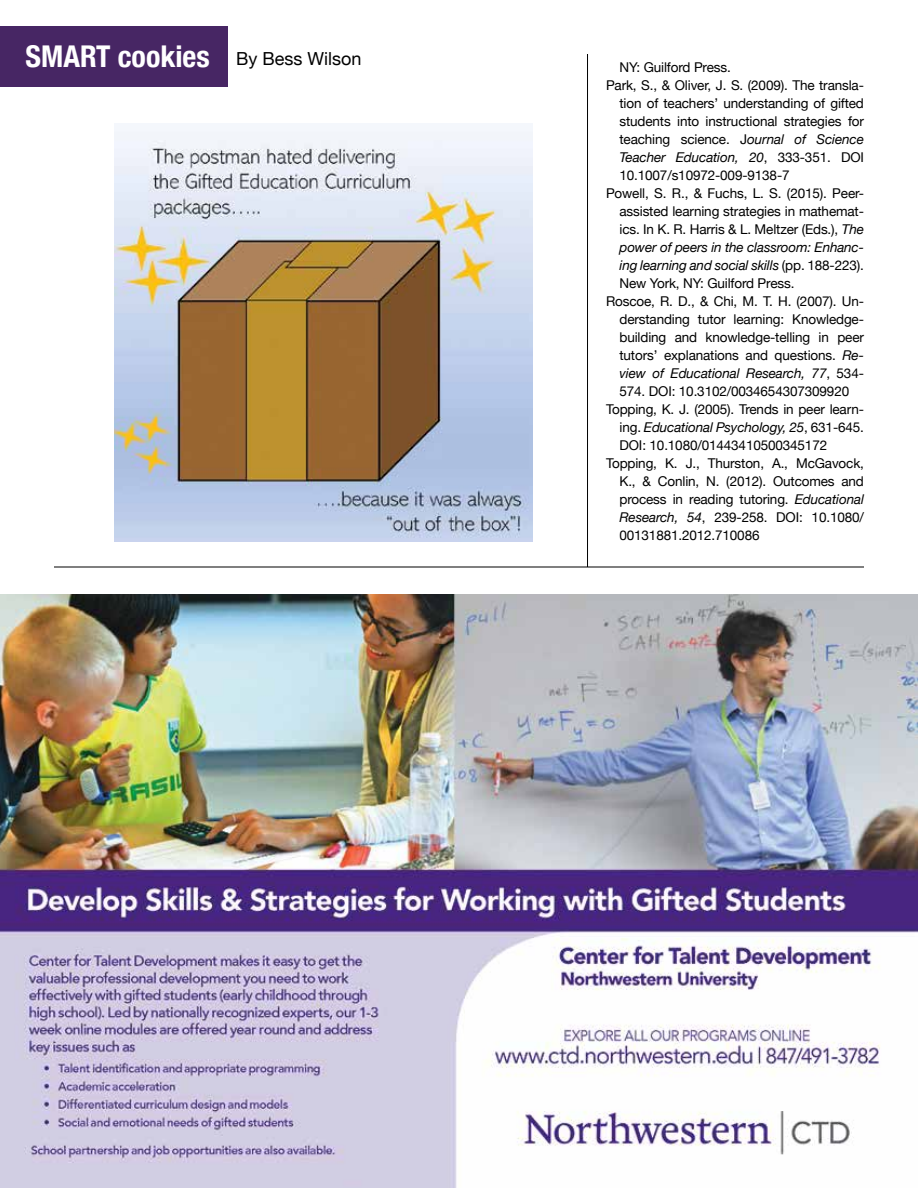
<style>
.page{position:relative;width:918px;height:1188px;background:#fff}
.page>*{position:absolute;margin:0;border:0;box-sizing:border-box;transform-origin:0 0}
.t1{font:700 condensed 30px "Helvetica Neue";color:#fff}
.t2{font:13.5px "Helvetica Neue";letter-spacing:-.01em;color:#000}
.t3{font:italic 13.5px "Helvetica Neue";letter-spacing:-.01em;color:#000}
.s1{font-weight:400;font-stretch:normal;font-size:18px;color:#000}
.s2{font-style:italic}
.s3{font-style:normal}
</style>
<div class="page">
<img style="left:0;top:594px;width:917px;height:594px">
<img style="left:114px;top:123px;width:418px;height:418px">
<div style="left:0;top:26px;width:228px;height:61px;background:#472664"></div>
<hr style="left:54px;top:567px;width:810px;height:1px;background:#000">
<hr style="left:587px;top:54px;width:1px;height:513px;background:#000">
<h1 class="t1" style="left:26px;top:31px;width:337px">SMART cookies <span class="s1">By Bess Wilson</span></h1>
<p class="t2" style="left:620px;top:57px;width:113px">NY: Guilford Press.</p>
<p class="t2" style="left:606px;top:75px;width:260px">Park, S., &amp; Oliver, J. S. (2009). The transla-</p>
<p class="t2" style="left:620px;top:93px;width:246px">tion of teachers’ understanding of gifted</p>
<p class="t2" style="left:620px;top:111px;width:246px">students into instructional strategies for</p>
<p class="t2" style="left:620px;top:129px;width:246px">teaching science. J<span class="s2">ournal of Science</span></p>
<p class="t3" style="left:620px;top:147px;width:246px">Teacher Education, 20<span class="s3">, 333-351. DOI</span></p>
<p class="t2" style="left:620px;top:165px;width:172px">10.1007/s10972-009-9138-7</p>
<p class="t2" style="left:606px;top:183px;width:260px">Powell, S. R., &amp; Fuchs, L. S. (2015). Peer-</p>
<p class="t2" style="left:620px;top:201px;width:246px">assisted learning strategies in mathemat-</p>
<p class="t2" style="left:620px;top:219px;width:246px">ics. In K. R. Harris &amp; L. Meltzer (Eds.), <span class="s2">The</span></p>
<p class="t3" style="left:620px;top:237px;width:246px">power of peers in the classroom: Enhanc-</p>
<p class="t3" style="left:620px;top:255px;width:246px">ing learning and social skills <span class="s3">(pp. 188-223).</span></p>
<p class="t2" style="left:620px;top:273px;width:176px">New York, NY: Guilford Press.</p>
<p class="t2" style="left:606px;top:291px;width:259px">Roscoe, R. D., &amp; Chi, M. T. H. (2007). Un-</p>
<p class="t2" style="left:620px;top:309px;width:246px">derstanding tutor learning: Knowledge-</p>
<p class="t2" style="left:620px;top:327px;width:246px">building and knowledge-telling in peer</p>
<p class="t2" style="left:620px;top:345px;width:246px">tutors’ explanations and questions. <span class="s2">Re-</span></p>
<p class="t3" style="left:620px;top:363px;width:246px">view of Educational Research, 77<span class="s3">, 534-</span></p>
<p class="t2" style="left:620px;top:381px;width:231px">574. DOI: 10.3102/0034654307309920</p>
<p class="t2" style="left:606px;top:399px;width:260px">Topping, K. J. (2005). Trends in peer learn-</p>
<p class="t3" style="left:620px;top:417px;width:246px"><span class="s3">ing.</span> Educational Psychology, 25<span class="s3">, 631-645.</span></p>
<p class="t2" style="left:620px;top:435px;width:209px">DOI: 10.1080/01443410500345172</p>
<p class="t2" style="left:606px;top:453px;width:260px">Topping, K. J., Thurston, A., McGavock,</p>
<p class="t2" style="left:620px;top:471px;width:246px">K., &amp; Conlin, N. (2012). Outcomes and</p>
<p class="t2" style="left:620px;top:489px;width:246px">process in reading tutoring. <span class="s2">Educational</span></p>
<p class="t2" style="left:620px;top:507px;width:246px"><span class="s2">Research, 54</span>, 239-258. DOI: 10.1080/</p>
<p class="t2" style="left:620px;top:525px;width:142px">00131881.2012.710086</p>
</div>
